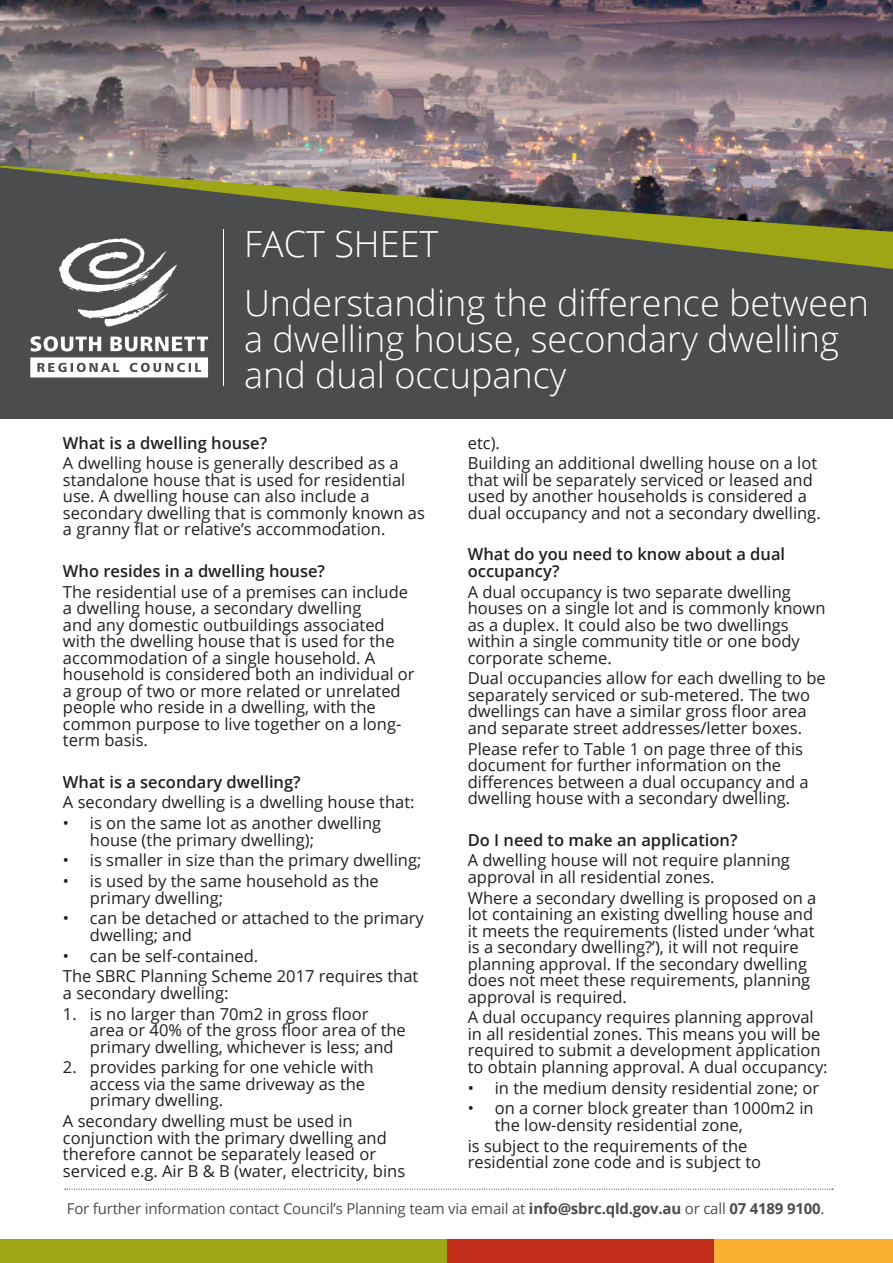
<style>
.page{position:relative;width:893px;height:1263px;background:#fff}
.page>*{position:absolute;margin:0;border:0;box-sizing:border-box;transform-origin:0 0}
.t1{font:300 36px/36px "Open Sans";color:#fff}
.t2{font:16.5px/16.5px "Open Sans";color:#231f20}
.t3{font:600 16.5px/16.5px "Open Sans";color:#231f20}
.t4{font:15px "Open Sans";letter-spacing:-.015em;color:#4b4c4d}
.s1{font-weight:700}
</style>
<div class="page">
<div style="left:0;top:97px;width:893px;height:322px;background:#4b4c4d"></div>
<svg style="left:569px;top:232px;width:324px;height:37px"></svg>
<svg style="left:30px;top:357px;width:178px;height:20px;background:#dcdcdc"></svg>
<svg style="left:30px;top:336px;width:178px;height:15px"></svg>
<svg style="left:59px;top:238px;width:118px;height:89px"></svg>
<hr style="left:223px;top:229px;width:1px;height:157px;background:#fff">
<img style="left:0;top:0;width:893px;height:232px">
<div style="left:447px;top:1240px;width:268px;height:23px;background:#c02d19"></div>
<div style="left:715px;top:1240px;width:178px;height:23px;background:#fbb033"></div>
<div style="left:0;top:1240px;width:446px;height:23px;background:#9ea615"></div>
<svg style="left:65px;top:1189px;width:768px;height:1px"></svg>
<p class="t1" style="left:244px;top:225px;width:196px">FACT SHEET</p>
<p class="t1" style="left:244px;top:284px;width:627px">Understanding the difference between</p>
<p class="t1" style="left:244px;top:320px;width:596px">a dwelling house, secondary dwelling and dual occupancy</p>
<p class="t3" style="left:63px;top:434px;width:206px">What is a dwelling house?</p>
<p class="t2" style="left:63px;top:455px;width:363px">A dwelling house is generally described as a standalone house that is used for residential use. A dwelling house can also include a secondary dwelling that is commonly known as a granny flat or relative’s accommodation.</p>
<p class="t3" style="left:63px;top:562px;width:264px">Who resides in a dwelling house?</p>
<p class="t2" style="left:63px;top:583px;width:353px">The residential use of a premises can include a dwelling house, a secondary dwelling<br>and any domestic outbuildings associated with the dwelling house that is used for the accommodation of a single household. A household is considered both an individual or a group of two or more related or unrelated people who reside in a dwelling, with the common purpose to live together on a long&shy;term basis.</p>
<p class="t3" style="left:63px;top:773px;width:239px">What is a secondary dwelling?</p>
<p class="t2" style="left:63px;top:794px;width:353px">A secondary dwelling is a dwelling house that:</p>
<p class="t2" style="left:90px;top:814px;width:293px;text-indent:-27px">• is on the same lot as another dwelling house (the primary dwelling);</p>
<p class="t2" style="left:63px;top:852px;width:360px">• is smaller in size than the primary dwelling;</p>
<p class="t2" style="left:90px;top:872px;width:290px;text-indent:-27px">• is used by the same household as the primary dwelling;</p>
<p class="t2" style="left:90px;top:910px;width:335px;text-indent:-27px">• can be detached or attached to the primary dwelling; and</p>
<p class="t2" style="left:63px;top:947px;width:197px">• can be self-contained.</p>
<p class="t2" style="left:63px;top:968px;width:357px">The SBRC Planning Scheme 2017 requires that a secondary dwelling:</p>
<p class="t2" style="left:90px;top:1005px;width:317px;text-indent:-27px">1. is no larger than 70m2 in gross floor area or 40% of the gross floor area of the primary dwelling, whichever is less; and</p>
<p class="t2" style="left:90px;top:1059px;width:285px;text-indent:-27px">2. provides parking for one vehicle with access via the same driveway as the primary dwelling.</p>
<p class="t2" style="left:63px;top:1112px;width:344px">A secondary dwelling must be used in conjunction with the primary dwelling and therefore cannot be separately leased or serviced e.g. Air B &amp; B (water, electricity, bins</p>
<p class="t2" style="left:468px;top:434px;width:34px">etc).</p>
<p class="t2" style="left:468px;top:455px;width:354px">Building an additional dwelling house on a lot that will be separately serviced or leased and used by another households is considered a dual occupancy and not a secondary dwelling.</p>
<p class="t3" style="left:468px;top:546px;width:319px">What do you need to know about a dual occupancy?</p>
<p class="t2" style="left:468px;top:583px;width:359px">A dual occupancy is two separate dwelling houses on a single lot and is commonly known as a duplex. It could also be two dwellings within a single community title or one body corporate scheme.</p>
<p class="t2" style="left:468px;top:670px;width:360px">Dual occupancies allow for each dwelling to be separately serviced or sub-metered. The two dwellings can have a similar gross floor area and separate street addresses/letter boxes.</p>
<p class="t2" style="left:468px;top:740px;width:343px">Please refer to Table 1 on page three of this document for further information on the differences between a dual occupancy and a dwelling house with a secondary dwelling.</p>
<p class="t3" style="left:468px;top:831px;width:271px">Do I need to make an application?</p>
<p class="t2" style="left:468px;top:852px;width:324px">A dwelling house will not require planning approval in all residential zones.</p>
<p class="t2" style="left:468px;top:889px;width:350px">Where a secondary dwelling is proposed on a lot containing an existing dwelling house and it meets the requirements (listed under ‘what is a secondary dwelling?’), it will not require planning approval. If the secondary dwelling does not meet these requirements, planning approval is required.</p>
<p class="t2" style="left:468px;top:1009px;width:361px">A dual occupancy requires planning approval in all residential zones. This means you will be required to submit a development application to obtain planning approval. A dual occupancy:</p>
<p class="t2" style="left:468px;top:1079px;width:353px">• in the medium density residential zone; or</p>
<p class="t2" style="left:495px;top:1100px;width:320px;text-indent:-27px">• on a corner block greater than 1000m2 in the low-density residential zone,</p>
<p class="t2" style="left:468px;top:1137px;width:295px">is subject to the requirements of the residential zone code and is subject to</p>
<p class="t4" style="left:67px;top:1198px;width:759px">For further information contact Council’s Planning team via email at <span class="s1">info@sbrc.qld.gov.au</span> or call <span class="s1">07 4189 9100</span>.</p>
</div>
